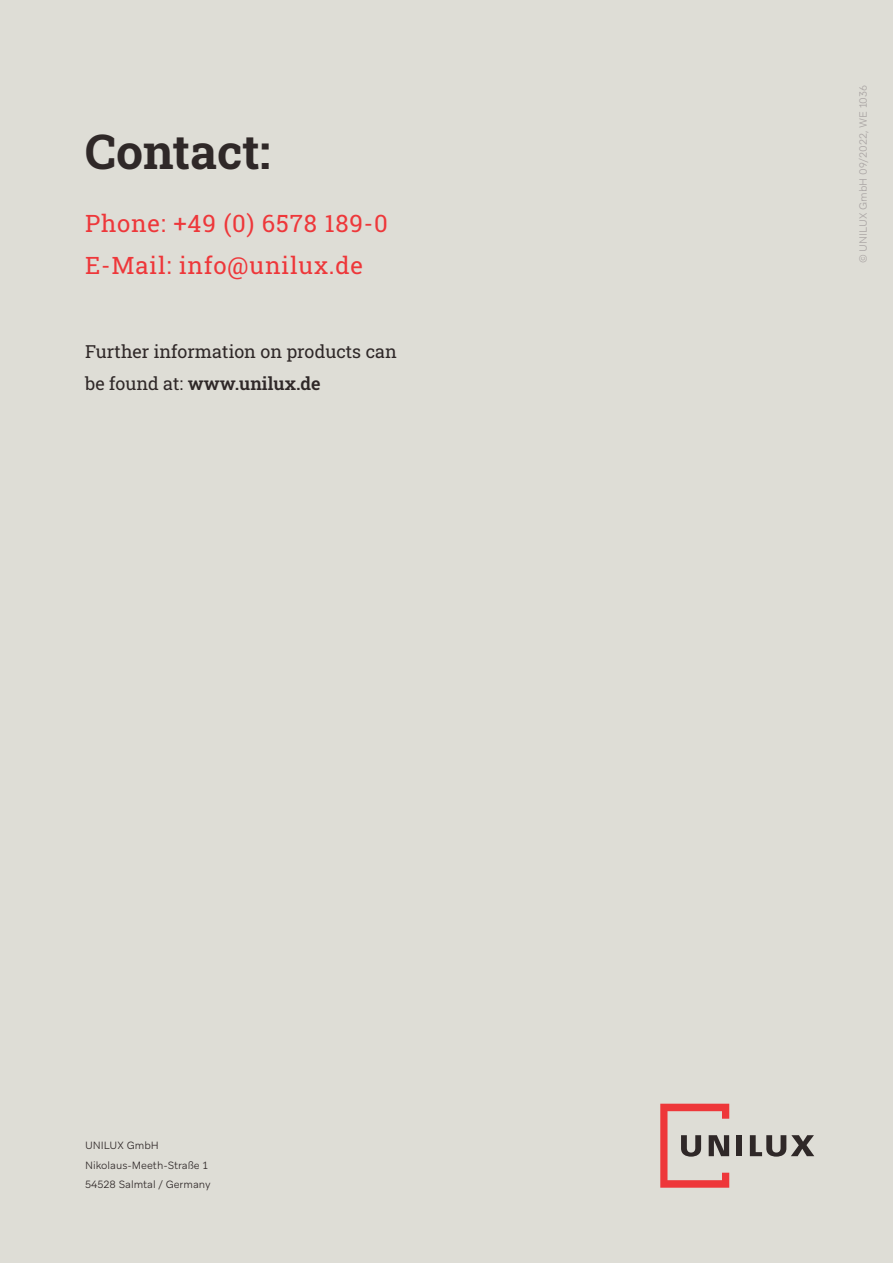
<style>
.page{position:relative;width:893px;height:1263px;background:#deddd6}
.page>*{position:absolute;margin:0;border:0;box-sizing:border-box;transform-origin:0 0}
.t1{font:48px "Roboto Slab";color:#2f2828}
.t2{font:24px/42px "Roboto Slab";letter-spacing:.035em;color:#ee373a}
.t3{font:18px/31.5px "Roboto Slab";color:#2f2828}
.t4{font:300 10.5px/19px "Aribau Grotesk";color:#2f2828}
.t5{font:300 10.5px "Aribau Grotesk";color:#aaa5a4}
</style>
<div class="page">
<svg style="left:660px;top:1104px;width:69px;height:84px"></svg>
<div style="left:737px;top:1135px;width:5px;height:21px;background:#2f2828"></div>
<svg style="left:750px;top:1135px;width:64px;height:21px"></svg>
<h1 class="t1" style="left:85px;top:119px;width:187px">Contact:</h1>
<h2 class="t2" style="left:85px;top:202px;width:304px">Phone: +49 (0) 6578 189-0<br>E-Mail: info@unilux.de</h2>
<p class="t3" style="left:85px;top:335px;width:313px">Further information on products can be found at: www.unilux.de</p>
<p class="t4" style="left:85px;top:1136px;width:127px">UNILUX GmbH<br>Nikolaus-Meeth-Straße 1<br>54528 Salmtal / Germany</p>
<p class="t5" style="left:857px;top:263px;width:180px;rotate:-90deg">© UNILUX GmbH 09/2022, WE 1036</p>
</div>
